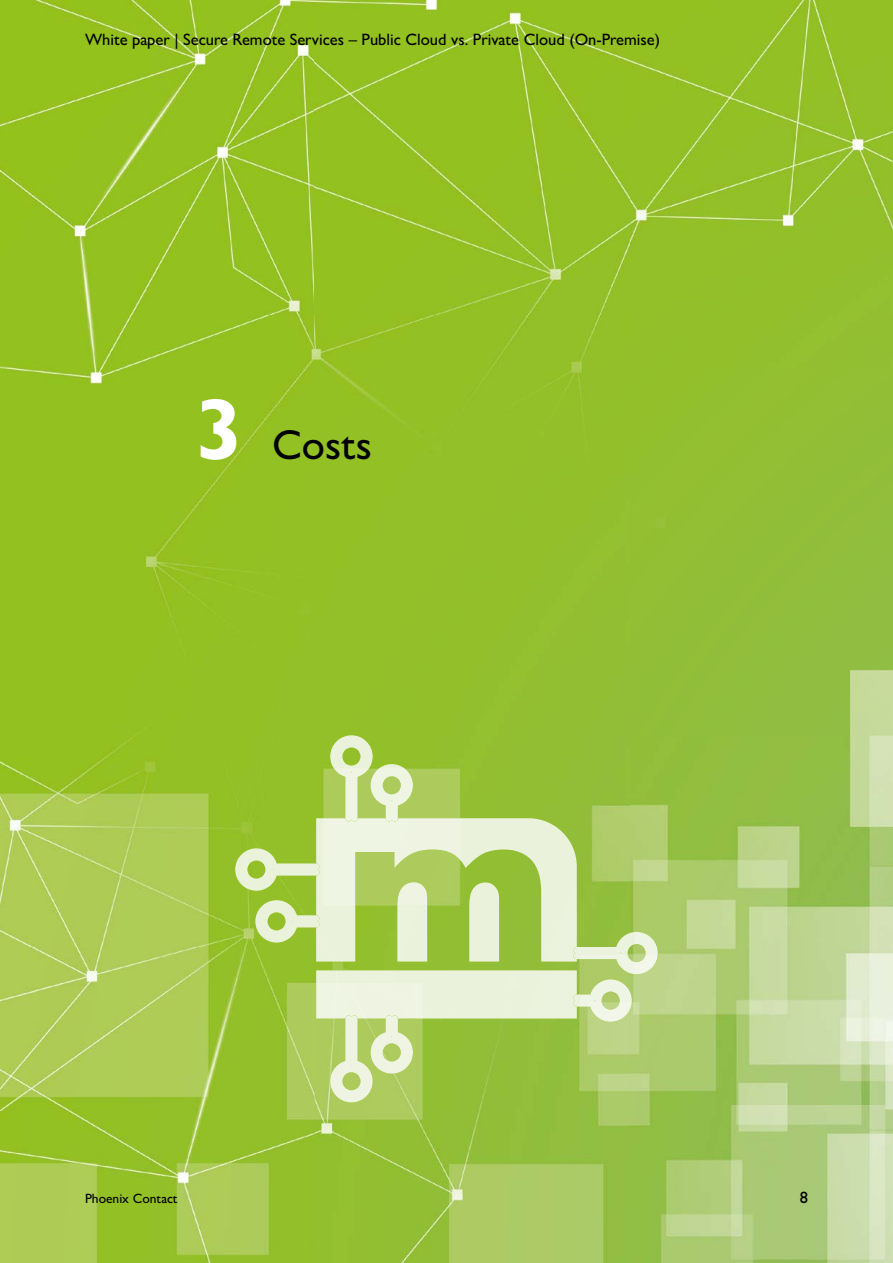
<style>
.page{position:relative;width:893px;height:1263px;background:#fff}
.page>*{position:absolute;margin:0;border:0;box-sizing:border-box;transform-origin:0 0}
.t1{font:42px "Px C Gill Alt One";color:#000}
.t2{font:16.5px "Px C Gill Alt One";color:#000}
.t3{font:13.5px "Px C Gill Alt One";color:#000}
.s1{font-weight:700;font-size:87px;color:#fff}
</style>
<div class="page">
<img style="left:0;top:0;width:893px;height:1263px">
<img style="left:316px;top:958px;width:261px;height:3px">
<img style="left:316px;top:970px;width:261px;height:48px">
<img style="left:235px;top:735px;width:402px;height:223px">
<img style="left:330px;top:979px;width:302px;height:123px">
<p class="t2" style="left:85px;top:30px;width:576px">White paper | Secure Remote Services – Public Cloud vs. Private Cloud (On-Premise)</p>
<h1 class="t1" style="left:196px;top:420px;width:178px"><span class="s1">3</span> Costs</h1>
<p class="t3" style="left:85px;top:1190px;width:94px">Phoenix Contact</p>
<p class="t2" style="left:800px;top:1188px;width:10px">8</p>
</div>
